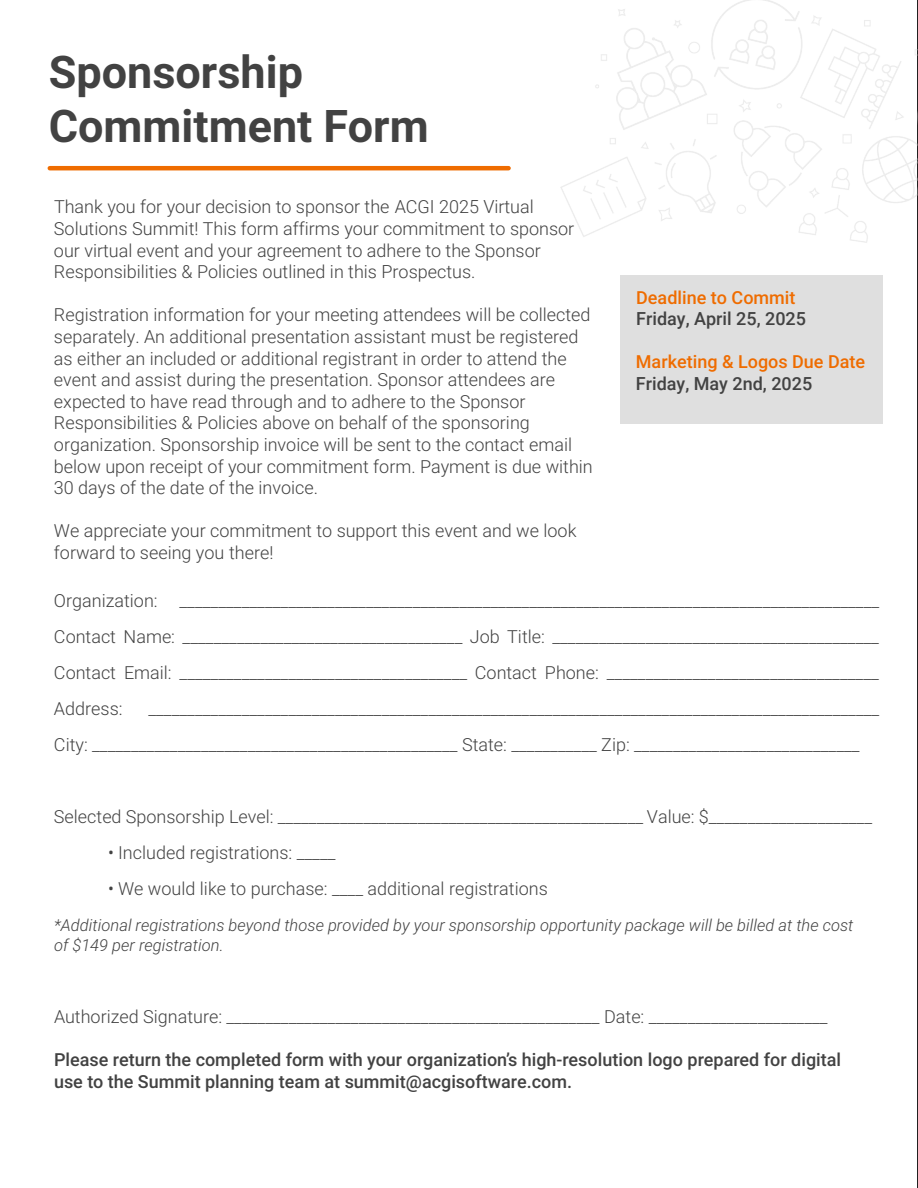
<style>
.page{position:relative;width:918px;height:1188px;background:#fff}
.page>*{position:absolute;margin:0;border:0;box-sizing:border-box;transform-origin:0 0}
.t1{font:700 45px "Roboto";color:#424242}
.t2{font:300 18px/21.6px "Roboto";color:#424242}
.t3{font:500 18px/21.6px "Roboto";color:#424242}
.t4{font:500 18px/21.6px "Roboto";color:#ef6c00}
.t5{font:italic 300 16.5px/19.8px "Roboto";color:#424242}
.s1{color:#ef6c00}
.s2{color:#424242}
</style>
<div class="page">
<img style="left:917px;top:251px;width:1px;height:937px">
<img style="left:560px;top:0;width:358px;height:251px">
<hr style="left:50px;top:166px;width:459px;height:4px;background:#ef6c00">
<div style="left:620px;top:275px;width:263px;height:149px;background:#dfdfdf"></div>
<p class="t1" style="left:49px;top:40px;width:256px">Sponsorship</p>
<p class="t1" style="left:49px;top:94px;width:381px">Commitment Form</p>
<p class="t2" style="left:54px;top:196px;width:522px">Thank you for your decision to sponsor the ACGI 2025 Virtual Solutions Summit! This form affirms your commitment to sponsor our virtual event and your agreement to adhere to the Sponsor Responsibilities &amp; Policies outlined in this Prospectus.</p>
<p class="t2" style="left:54px;top:304px;width:540px">Registration information for your meeting attendees will be collected separately. An additional presentation assistant must be registered as either an included or additional registrant in order to attend the event and assist during the presentation. Sponsor attendees are expected to have read through and to adhere to the Sponsor Responsibilities &amp; Policies above on behalf of the sponsoring organization. Sponsorship invoice will be sent to the contact email below upon receipt of your commitment form. Payment is due within 30 days of the date of the invoice.</p>
<p class="t2" style="left:54px;top:520px;width:524px">We appreciate your commitment to support this event and we look forward to seeing you there!</p>
<p class="t2" style="left:54px;top:582px;width:827px;line-height:36px;text-align:justify">Organization: __________________________________________________________________________________________ Contact Name: ____________________________________ Job Title: __________________________________________ Contact Email: _____________________________________ Contact Phone: ___________________________________ Address:</p>
<p class="t2" style="left:54px;top:690px;width:827px;line-height:36px;text-indent:94px">______________________________________________________________________________________________<br>City: _______________________________________________ State: ___________ Zip: _____________________________</p>
<p class="t3" style="left:636px;top:286px;width:171px"><span class="s1">Deadline to Commit<br></span>Friday, April 25, 2025</p>
<p class="t4" style="left:636px;top:351px;width:231px">Marketing &amp; Logos Due Date<br><span class="s2">Friday, May 2nd, 2025</span></p>
<p class="t2" style="left:54px;top:805px;width:820px">Selected Sponsorship Level: _______________________________________________ Value: $_____________________</p>
<p class="t2" style="left:108px;top:841px;width:229px">• Included registrations: _____</p>
<p class="t2" style="left:108px;top:877px;width:441px">• We would like to purchase: ____ additional registrations</p>
<p class="t5" style="left:54px;top:915px;width:801px">*Additional registrations beyond those provided by your sponsorship opportunity package will be billed at the cost of $149 per registration.</p>
<p class="t2" style="left:54px;top:1005px;width:775px">Authorized Signature: ________________________________________________ Date: _______________________</p>
<p class="t3" style="left:54px;top:1048px;width:789px">Please return the completed form with your organization’s high-resolution logo prepared for digital use to the Summit planning team at summit@acgisoftware.com.</p>
</div>
